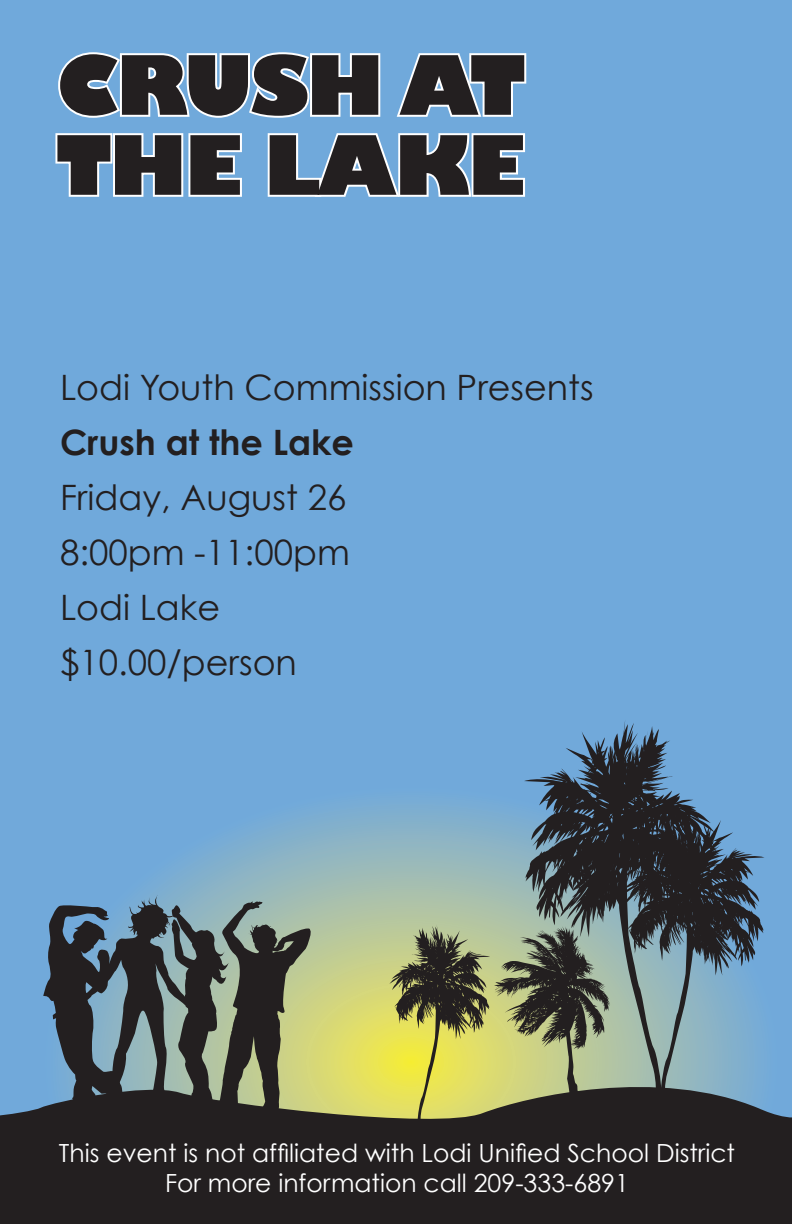
<style>
.page{position:relative;width:792px;height:1224px;background:#fff}
.page>*{position:absolute;margin:0;border:0;box-sizing:border-box;transform-origin:0 0}
.t1{font:800 80px/80px "Gill Sans";letter-spacing:-.03em;color:#231f20}
.t2{font:35px/55px "Century Gothic";color:#231f20}
.t3{font:700 35px "Century Gothic";color:#231f20}
.t4{font:25px/30px "Century Gothic";color:#fff;text-align:center}
</style>
<div class="page">
<svg style="left:0;top:690px;width:792px;height:377px;background:#7fafcd"></svg>
<svg style="left:0;top:1067px;width:792px;height:157px;background:#2d2c2a"></svg>
<svg style="left:43px;top:895px;width:269px;height:234px;background:#586461"></svg>
<svg style="left:715px;top:811px;width:50px;height:288px;background:#648aa8"></svg>
<svg style="left:524px;top:720px;width:191px;height:380px;background:#576b76"></svg>
<svg style="left:389px;top:924px;width:221px;height:201px;background:#8e905b"></svg>
<div style="left:0;top:0;width:792px;height:690px;background:#70a9db"></div>
<svg style="left:58px;top:52px;width:323px;height:66px"></svg>
<svg style="left:396px;top:53px;width:131px;height:64px"></svg>
<svg style="left:55px;top:133px;width:187px;height:64px"></svg>
<svg style="left:267px;top:133px;width:258px;height:64px"></svg>
<h1 class="t1" style="left:56px;top:51px;width:471px">CRUSH AT<br>THE LAKE</h1>
<h2 class="t2" style="left:60px;top:359px;width:535px">Lodi Youth Commission Presents</h2>
<h2 class="t3" style="left:60px;top:420px;width:296px">Crush at the Lake</h2>
<h2 class="t2" style="left:60px;top:469px;width:291px">Friday, August 26<br>8:00pm -11:00pm<br>Lodi Lake $10.00/person</h2>
<p class="t4" style="left:59px;top:1137px;width:678px">This event is not affiliated with Lodi Unified School District<br>For more information call 209-333-6891</p>
</div>
